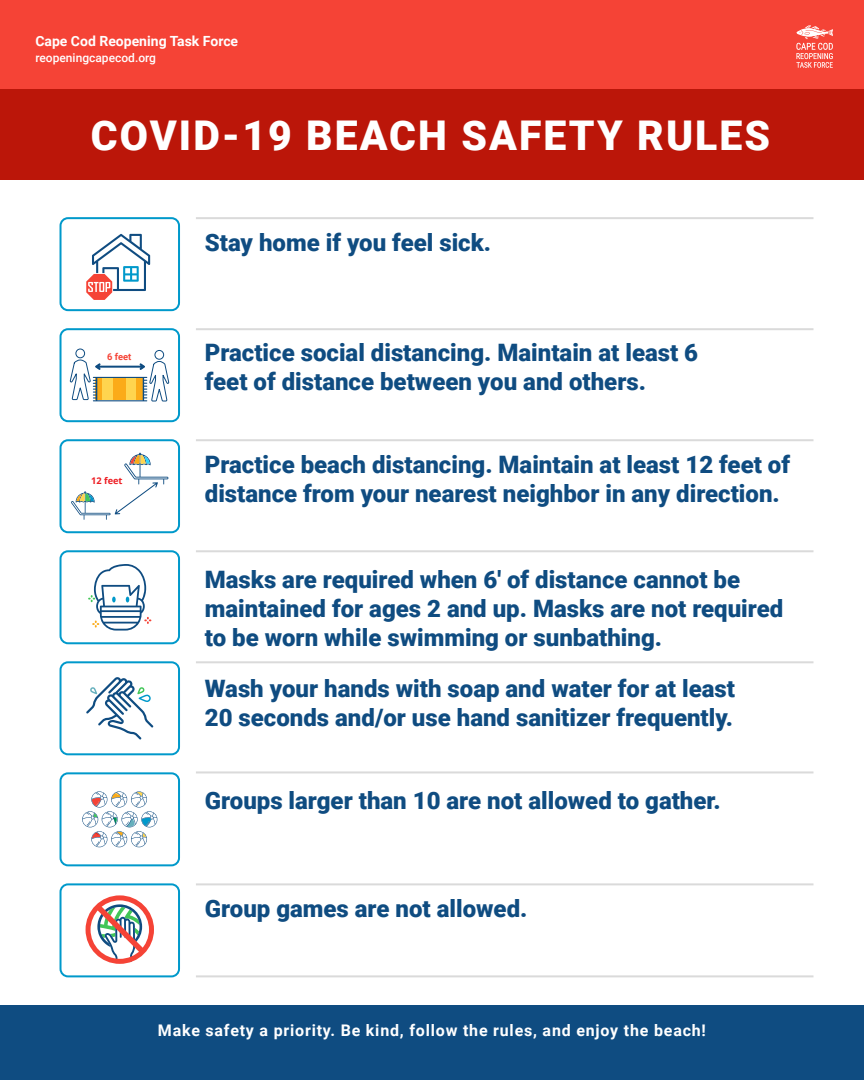
<style>
.page{position:relative;width:864px;height:1080px;background:#fff}
.page>*{position:absolute;margin:0;border:0;box-sizing:border-box;transform-origin:0 0}
.t1{font:900 41px "Roboto";letter-spacing:.05em;color:#fff}
.t2{font:900 24px/28.8px "Roboto";color:#0f4c81}
.t3{font:700 16px "Roboto";letter-spacing:.05em;color:#fff}
.t4{font:700 14px "Roboto";color:#fff}
.t5{font:500 12px "Roboto";color:#fff}
.t6{font:700 9.45px "Roboto";color:#f54336}
.t7{font:700 9.2px "Open Sans";color:#ed1d23}
</style>
<div class="page">
<div style="left:0;top:0;width:864px;height:89px;background:#f54336"></div>
<div style="left:0;top:89px;width:864px;height:91px;background:#bb1609"></div>
<div style="left:0;top:1006px;width:864px;height:74px;background:#0f4c81"></div>
<svg style="left:796px;top:25px;width:37px;height:43px"></svg>
<hr style="left:196px;top:975px;width:617px;height:2px;background:#dadada">
<hr style="left:196px;top:883px;width:617px;height:2px;background:#dadada">
<hr style="left:196px;top:771px;width:617px;height:2px;background:#dadada">
<hr style="left:196px;top:661px;width:617px;height:2px;background:#dadada">
<hr style="left:196px;top:550px;width:617px;height:2px;background:#dadada">
<hr style="left:196px;top:439px;width:617px;height:2px;background:#dadada">
<hr style="left:196px;top:328px;width:617px;height:2px;background:#dadada">
<hr style="left:196px;top:217px;width:617px;height:2px;background:#dadada">
<div style="left:75px;top:349px;width:10px;height:9px;border:1px solid #0f4c81;border-radius:50%"></div>
<div style="left:154px;top:350px;width:10px;height:10px;border:1px solid #0f4c81;border-radius:50%"></div>
<svg style="left:69px;top:359px;width:101px;height:43px"></svg>
<div style="left:60px;top:328px;width:120px;height:94px;border:2px solid #0099cb;border-radius:8px"></div>
<svg style="left:71px;top:453px;width:97px;height:67px"></svg>
<div style="left:60px;top:439px;width:120px;height:94px;border:2px solid #0099cb;border-radius:8px"></div>
<svg style="left:88px;top:564px;width:63px;height:67px"></svg>
<div style="left:60px;top:550px;width:120px;height:94px;border:2px solid #0099cb;border-radius:8px"></div>
<svg style="left:86px;top:677px;width:67px;height:62px"></svg>
<div style="left:60px;top:661px;width:120px;height:94px;border:2px solid #0099cb;border-radius:8px"></div>
<svg style="left:82px;top:791px;width:75px;height:56px"></svg>
<div style="left:60px;top:772px;width:120px;height:94px;border:2px solid #0099cb;border-radius:8px"></div>
<div style="left:60px;top:217px;width:120px;height:94px;border:2px solid #0099cb;border-radius:8px"></div>
<svg style="left:86px;top:234px;width:64px;height:66px"></svg>
<div style="left:60px;top:883px;width:120px;height:94px;border:2px solid #0099cb;border-radius:8px"></div>
<div style="left:86px;top:895px;width:68px;height:69px;border:5px solid #f54336;border-radius:50%"></div>
<svg style="left:90px;top:899px;width:61px;height:64px"></svg>
<p class="t4" style="left:35px;top:31px;width:204px">Cape Cod Reopening Task Force</p>
<p class="t5" style="left:35px;top:49px;width:122px">reopeningcapecod.org</p>
<h1 class="t1" style="left:91px;top:107px;width:681px">COVID-19 BEACH SAFETY RULES</h1>
<p class="t6" style="left:107px;top:350px;width:26px">6 feet</p>
<p class="t7" style="left:91px;top:475px;width:33px">12 feet</p>
<p class="t2" style="left:205px;top:227px;width:288px">Stay home if you feel sick.</p>
<p class="t2" style="left:205px;top:337px;width:495px">Practice social distancing. Maintain at least 6 feet of distance between you and others.</p>
<p class="t2" style="left:205px;top:450px;width:587px">Practice beach distancing. Maintain at least 12 feet of distance from your nearest neighbor in any direction.</p>
<p class="t2" style="left:205px;top:564px;width:580px">Masks are required when 6' of distance cannot be maintained for ages 2 and up. Masks are not required to be worn while swimming or sunbathing.</p>
<p class="t2" style="left:205px;top:673px;width:532px">Wash your hands with soap and water for at least<br>20 seconds and/or use hand sanitizer frequently.</p>
<p class="t2" style="left:205px;top:785px;width:518px">Groups larger than 10 are not allowed to gather.</p>
<p class="t2" style="left:205px;top:894px;width:324px">Group games are not allowed.</p>
<p class="t3" style="left:158px;top:1019px;width:549px">Make safety a priority. Be kind, follow the rules, and enjoy the beach!</p>
</div>
